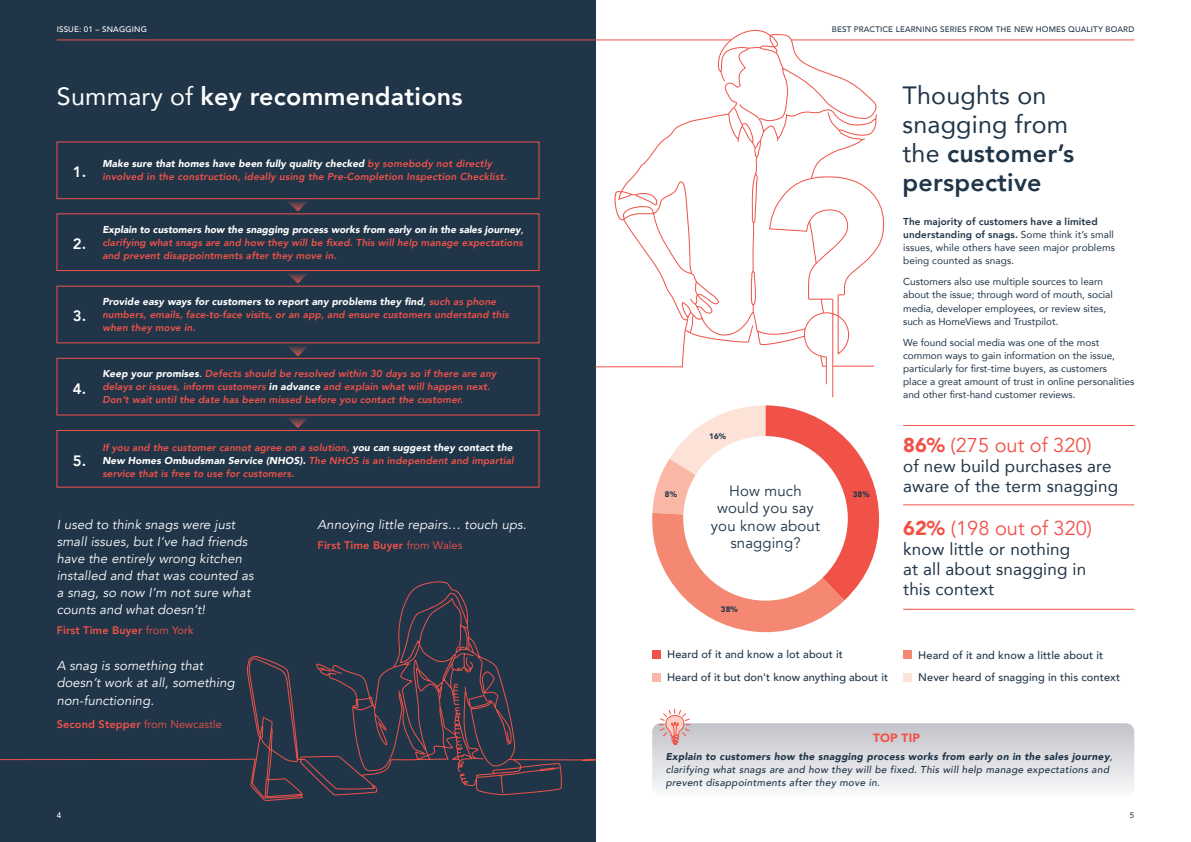
<style>
.page{position:relative;width:1191px;height:842px;background:#fff}
.page>*{position:absolute;margin:0;border:0;box-sizing:border-box;transform-origin:0 0}
.t1{font:25px/29px "Avenir";letter-spacing:.01em;color:#203548}
.t2{font:800 25px "Avenir";letter-spacing:.01em;color:#fff}
.t3{font:20px "Avenir";color:#f05248}
.t4{font:17px/20px "Avenir";letter-spacing:.01em;color:#203548}
.t5{font:15px/17.2px "Avenir";letter-spacing:.01em;color:#203548;text-align:center}
.t6{font:800 15px "Avenir";color:#fff}
.t7{font:italic 13px/17px "Avenir";letter-spacing:.01em;color:#fff}
.t8{font:900 12px "Avenir";letter-spacing:.01em;color:#f05248}
.t9{font:500 11px "Avenir";letter-spacing:.01em;color:#203548}
.t10{font:800 11px "Avenir";letter-spacing:.01em;color:#f05248}
.t11{font:italic 800 10px/13px "Avenir";letter-spacing:.01em;color:#f05248}
.t12{font:10px/13px "Avenir";color:#203548}
.t13{font:italic 500 10px/13px "Avenir";letter-spacing:.03em;color:#203548}
.t14{font:500 8px "Avenir";letter-spacing:.02em;color:#203548}
.t15{font:500 8px "Avenir";letter-spacing:.02em;color:#fff}
.t16{font:900 8px "Avenir";color:#203548}
.t17{font:500 8px "Avenir";color:#273d50}
.s1{font-weight:400}
.s2{font-weight:900;color:#fff}
.s3{font-weight:500;color:#fff}
.s4{font-weight:800}
.s5{font-weight:900}
</style>
<div class="page">
<hr style="left:595px;top:40px;width:539px;height:1px;background:#f05248">
<hr style="left:903px;top:425px;width:231px;height:1px;background:#f05248">
<hr style="left:903px;top:505px;width:231px;height:1px;background:#f05248">
<hr style="left:903px;top:609px;width:231px;height:1px;background:#f05248">
<div style="left:0;top:0;width:595px;height:842px;background:#203548"></div>
<hr style="left:57px;top:40px;width:538px;height:1px;background:#f05248">
<div style="left:652px;top:650px;width:8px;height:9px;background:#f05248"></div>
<div style="left:903px;top:650px;width:8px;height:9px;background:#f48872"></div>
<div style="left:652px;top:673px;width:8px;height:8px;background:#fab7a5"></div>
<div style="left:903px;top:673px;width:8px;height:8px;background:#fde2d8"></div>
<svg style="left:652px;top:405px;width:227px;height:228px"></svg>
<div style="left:683px;top:436px;width:164px;height:165px;background:#fff;border-radius:50%"></div>
<div style="left:57px;top:142px;width:482px;height:57px;border:1px solid #f05248"></div>
<div style="left:57px;top:214px;width:482px;height:57px;border:1px solid #f05248"></div>
<div style="left:57px;top:358px;width:482px;height:57px;border:1px solid #f05248"></div>
<div style="left:57px;top:430px;width:482px;height:57px;border:1px solid #f05248"></div>
<svg style="left:287px;top:201px;width:21px;height:10px"></svg>
<svg style="left:287px;top:273px;width:21px;height:10px"></svg>
<svg style="left:288px;top:417px;width:20px;height:11px"></svg>
<svg style="left:287px;top:346px;width:21px;height:10px"></svg>
<svg style="left:614px;top:29px;width:263px;height:147px"></svg>
<svg style="left:595px;top:176px;width:289px;height:222px"></svg>
<svg style="left:0;top:581px;width:596px;height:221px"></svg>
<svg style="left:652px;top:709px;width:482px;height:80px"></svg>
<p class="t15" style="left:57px;top:23px;width:92px">ISSUE: 01 – SNAGGING</p>
<h1 class="t2" style="left:57px;top:76px;width:407px"><span class="s1">Summary of</span> key recommendations</h1>
<h3 class="t6" style="left:73px;top:160px;width:15px">1.</h3>
<h3 class="t6" style="left:73px;top:232px;width:15px">2.</h3>
<h3 class="t6" style="left:73px;top:304px;width:15px">3.</h3>
<h3 class="t6" style="left:73px;top:377px;width:15px">4.</h3>
<h3 class="t6" style="left:73px;top:449px;width:15px">5.</h3>
<p class="t11" style="left:102px;top:158px;width:406px"><span class="s2">Make sure that homes have been fully quality checked</span> by somebody not directly involved in the construction, ideally using the Pre-Completion Inspection Checklist.</p>
<p class="t11" style="left:102px;top:223px;width:423px;text-align:justify"><span class="s2">Explain to customers how the snagging process works from early on in the sales journey</span><span class="s3">, </span>clarifying what snags are and how they will be fixed. This will help manage expectations and prevent disappointments after they move in.</p>
<p class="t11" style="left:102px;top:295px;width:408px"><span class="s2">Provide easy ways for customers to report any problems they find</span><span class="s3">,</span> such as phone numbers, emails, face-to-face visits, or an app, and ensure customers understand this when they move in.</p>
<p class="t11" style="left:102px;top:367px;width:395px"><span class="s2">Keep your promises</span><span class="s3">.</span> Defects should be resolved within 30 days so if there are any delays or issues, inform customers <span class="s2">in advance</span> and explain what will happen next.<br>Don’t wait until the date has been missed before you contact the customer.</p>
<p class="t11" style="left:102px;top:441px;width:413px;text-align:justify">If you and the customer cannot agree on a solution, <span class="s2">you can suggest they contact the New Homes Ombudsman Service (NHOS).</span> The NHOS is an independent and impartial service that is free to use for customers.</p>
<h3 class="t7" style="left:57px;top:516px;width:198px">I used to think snags were just small issues, but I’ve had friends have the entirely wrong kitchen installed and that was counted as a snag, so now I’m not sure what counts and what doesn’t!</h3>
<p class="t10" style="left:57px;top:621px;width:138px">First Time Buyer <span class="s1">from</span> <span class="s1">York</span></p>
<h3 class="t7" style="left:57px;top:657px;width:180px;line-height:17.5px">A snag is something that doesn’t work at all, something non-functioning.</h3>
<p class="t10" style="left:57px;top:716px;width:167px">Second Stepper <span class="s1">from Newcastle</span></p>
<h3 class="t7" style="left:317px;top:516px;width:210px">Annoying little repairs… touch ups.</h3>
<p class="t10" style="left:317px;top:536px;width:146px">First Time Buyer <span class="s1">from Wales</span></p>
<p class="t14" style="left:832px;top:23px;width:304px">BEST PRACTICE LEARNING SERIES FROM THE NEW HOMES QUALITY BOARD</p>
<h1 class="t1" style="left:902px;top:80px;width:173px">Thoughts on snagging from the <span class="s4">customer’s perspective</span></h1>
<p class="t16" style="left:665px;top:487px;width:14px">8%</p>
<p class="t16" style="left:709px;top:429px;width:18px">16%</p>
<h3 class="t5" style="left:711px;top:483px;width:111px">How much would you say you know about snagging?</h3>
<p class="t16" style="left:852px;top:487px;width:18px">38%</p>
<p class="t16" style="left:721px;top:603px;width:18px">38%</p>
<p class="t12" style="left:903px;top:215px;width:213px"><span class="s4">The majority of customers have a limited understanding of snags.</span> Some think it’s small issues, while others have seen major problems being counted as snags.</p>
<p class="t12" style="left:903px;top:275px;width:211px">Customers also use multiple sources to learn about the issue; through word of mouth, social media, developer employees, or review sites, such as HomeViews and Trustpilot.</p>
<p class="t12" style="left:903px;top:336px;width:233px">We found social media was one of the most common ways to gain information on the issue, particularly for first-time buyers, as customers<br>place a great amount of trust in online personalities and other first-hand customer reviews.</p>
<h2 class="t3" style="left:903px;top:433px;width:190px"><span class="s5">86%</span> (275 out of 320)</h2>
<h3 class="t4" style="left:903px;top:456px;width:216px">of new build purchases are aware of the term snagging</h3>
<h2 class="t3" style="left:903px;top:516px;width:190px"><span class="s5">62%</span> (198 out of 320)</h2>
<h3 class="t4" style="left:903px;top:538px;width:185px">know little or nothing at all about snagging in this context</h3>
<p class="t9" style="left:667px;top:645px;width:177px">Heard of it and know a lot about it</p>
<p class="t9" style="left:918px;top:645px;width:187px">Heard of it and know a little about it</p>
<p class="t9" style="left:667px;top:668px;width:222px">Heard of it but don't know anything about it</p>
<p class="t9" style="left:918px;top:668px;width:203px">Never heard of snagging in this context</p>
<p class="t8" style="left:873px;top:728px;width:48px">TOP TIP</p>
<p class="t13" style="left:665px;top:750px;width:448px"><span class="s5">Explain to customers how the snagging process works from early on in the sales journey</span>, clarifying what snags are and how they will be fixed. This will help manage expectations and prevent disappointments after they move in.</p>
<p class="t15" style="left:57px;top:808px;width:6px">4</p>
<p class="t17" style="left:1129px;top:808px;width:6px">5</p>
</div>
